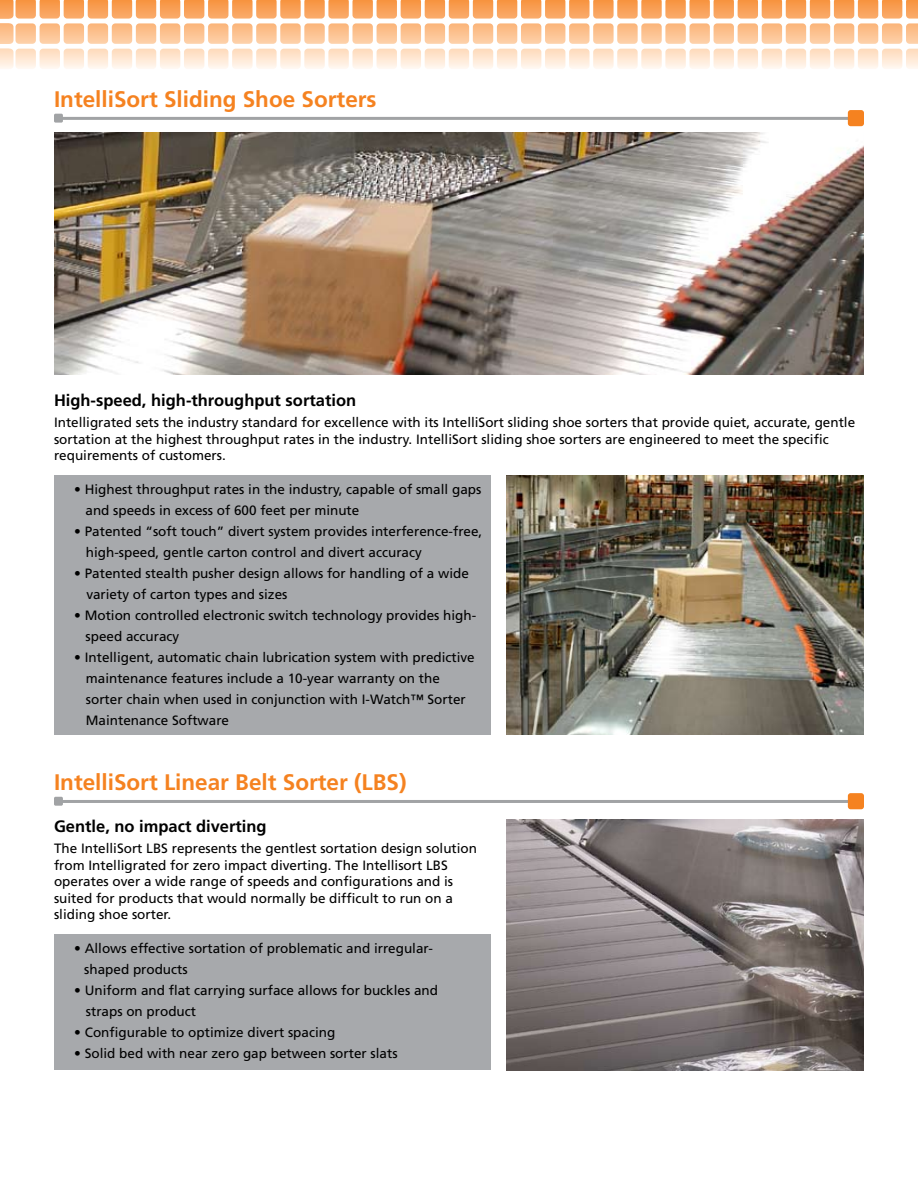
<style>
.page{position:relative;width:918px;height:1188px;background:#fff}
.page>*{position:absolute;margin:0;border:0;box-sizing:border-box;transform-origin:0 0}
.t1{font:700 22.5px "Frutiger";color:#f58220}
.t2{font:700 16.5px "Frutiger";color:#000}
.t3{font:13.5px/21px "Frutiger";color:#000}
</style>
<div class="page">
<svg style="left:0;top:0;width:918px;height:127px"></svg>
<img style="left:54px;top:132px;width:810px;height:243px">
<img style="left:507px;top:475px;width:357px;height:260px">
<hr style="left:59px;top:117px;width:804px;height:3px;background:#a1a3a5">
<div style="left:848px;top:110px;width:16px;height:16px;background:#f58220;border-radius:3px"></div>
<div style="left:54px;top:114px;width:9px;height:9px;background:#a1a3a5;border-radius:2px"></div>
<img style="left:507px;top:819px;width:357px;height:252px">
<hr style="left:59px;top:800px;width:804px;height:3px;background:#a1a3a5">
<div style="left:848px;top:793px;width:16px;height:16px;background:#f58220;border-radius:3px"></div>
<div style="left:54px;top:797px;width:9px;height:9px;background:#a1a3a5;border-radius:2px"></div>
<div style="left:54px;top:475px;width:437px;height:260px;background:#a7a9ac"></div>
<div style="left:54px;top:935px;width:436px;height:135px;background:#a7a9ac"></div>
<h1 class="t1" style="left:54px;top:86px;width:324px">IntelliSort Sliding Shoe Sorters</h1>
<p class="t2" style="left:54px;top:391px;width:304px">High-speed, high-throughput sortation</p>
<p class="t3" style="left:54px;top:414px;width:803px;line-height:16.5px">Intelligrated sets the industry standard for excellence with its IntelliSort sliding shoe sorters that provide quiet, accurate, gentle sortation at the highest throughput rates in the industry. IntelliSort sliding shoe sorters are engineered to meet the specific requirements of customers.</p>
<p class="t3" style="left:86px;top:479px;width:397px;text-indent:-11px">• Highest throughput rates in the industry, capable of small gaps and speeds in excess of 600 feet per minute</p>
<p class="t3" style="left:86px;top:521px;width:398px;text-indent:-12px">• Patented “soft touch” divert system provides interference-free, high-speed, gentle carton control and divert accuracy</p>
<p class="t3" style="left:86px;top:563px;width:384px;text-indent:-12px">• Patented stealth pusher design allows for handling of a wide variety of carton types and sizes</p>
<p class="t3" style="left:86px;top:605px;width:392px;text-indent:-11px">• Motion controlled electronic switch technology provides high&shy;speed accuracy</p>
<p class="t3" style="left:86px;top:647px;width:390px;text-indent:-12px">• Intelligent, automatic chain lubrication system with predictive maintenance features include a 10-year warranty on the sorter chain when used in conjunction with I-Watch™ Sorter Maintenance Software</p>
<h1 class="t1" style="left:54px;top:769px;width:354px">IntelliSort Linear Belt Sorter (LBS)</h1>
<p class="t2" style="left:54px;top:817px;width:214px">Gentle, no impact diverting</p>
<p class="t3" style="left:54px;top:840px;width:425px;line-height:16.5px">The IntelliSort LBS represents the gentlest sortation design solution from Intelligrated for zero impact diverting. The Intellisort LBS operates over a wide range of speeds and configurations and is suited for products that would normally be difficult to run on a sliding shoe sorter.</p>
<p class="t3" style="left:84px;top:938px;width:350px;text-indent:-10px">• Allows effective sortation of problematic and irregular&shy;shaped products</p>
<p class="t3" style="left:86px;top:980px;width:354px;text-indent:-12px">• Uniform and flat carrying surface allows for buckles and straps on product</p>
<p class="t3" style="left:74px;top:1022px;width:263px">• Configurable to optimize divert spacing</p>
<p class="t3" style="left:74px;top:1043px;width:325px">• Solid bed with near zero gap between sorter slats</p>
</div>
